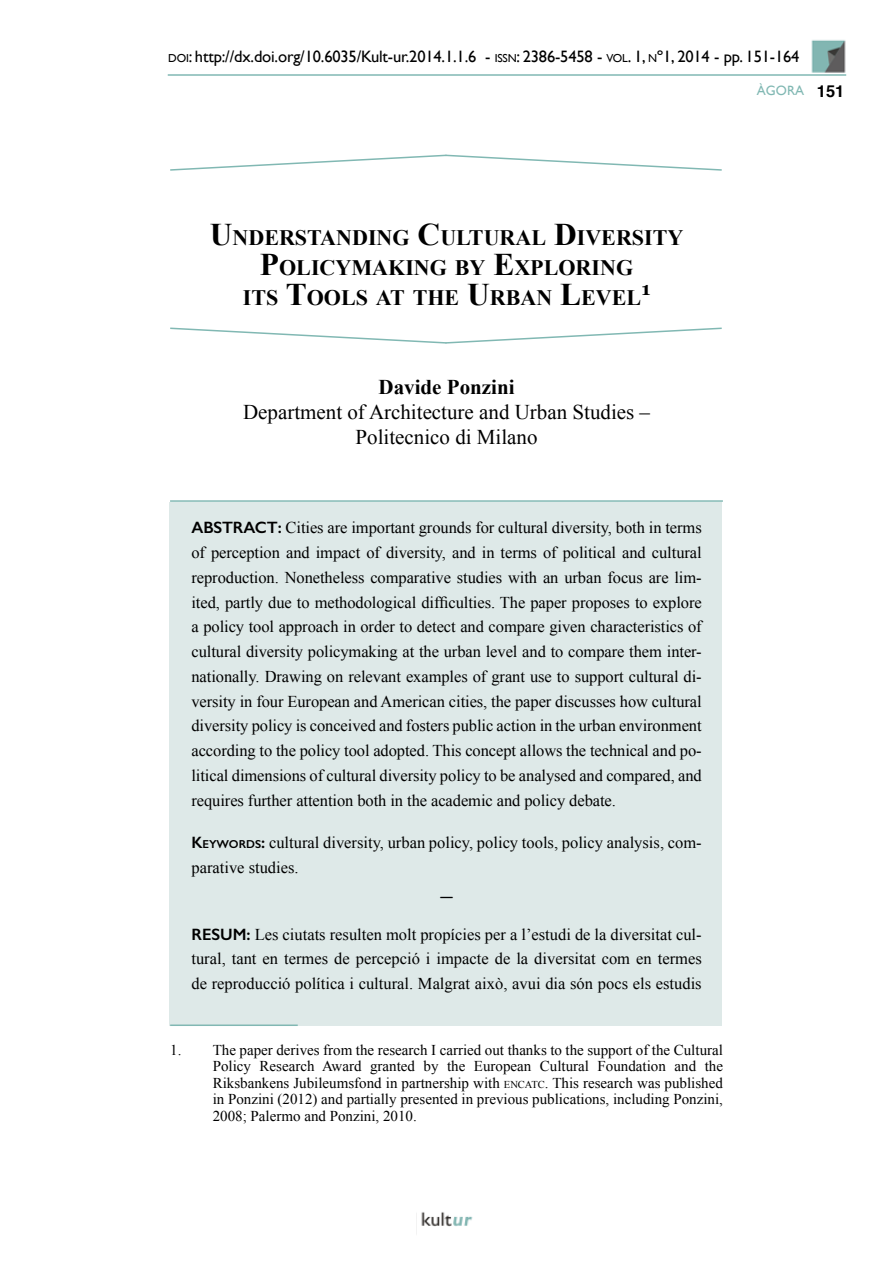
<style>
.page{position:relative;width:893px;height:1263px;background:#fff}
.page>*{position:absolute;margin:0;border:0;box-sizing:border-box;transform-origin:0 0}
.t1{font:700 22.05px/30px "Times New Roman";color:#000;text-align:center}
.t2{font:21px/25.2px "Times New Roman";color:#000;text-align:center}
.t3{font:700 21px "Times New Roman";color:#000}
.t4{font:700 18.3px "Georgia";color:#000}
.t5{font:16.5px/24.8px "Times New Roman";color:#000;text-align:justify}
.t6{font:16.5px "Gill Sans";letter-spacing:-.01em;color:#000}
.t7{font:16.5px "Calibri";color:#000}
.t8{font:15px/16.5px "Times New Roman";color:#000;text-align:justify}
.t9{font:13.5px "Gill Sans";color:#81b8b3}
.s1{font-size:11.55px}
.s2{font-style:inherit}
.s3{font-family:"Helvetica";font-weight:700;font-size:16.5px;color:#000}
.s4{font-size:31.5px}
.s5{font-family:"Gill Sans";font-weight:600}
.s6{font-family:"Gill Sans";font-weight:600;font-size:11.55px}
.s7{font-size:10.5px}
</style>
<div class="page">
<img style="left:421px;top:1212px;width:52px;height:15px">
<img style="left:811px;top:40px;width:35px;height:33px">
<hr style="left:168px;top:74px;width:678px;height:2px;background:#81b8b3">
<div style="left:169px;top:502px;width:553px;height:523px;background:#dee9e8"></div>
<hr style="left:170px;top:1024px;width:128px;height:2px;background:#81b8b3">
<hr style="left:170px;top:500px;width:553px;height:2px;background:#81b8b3">
<svg style="left:170px;top:154px;width:552px;height:17px"></svg>
<svg style="left:170px;top:327px;width:552px;height:17px"></svg>
<p class="t6" style="left:168px;top:47px;width:633px"><span class="s1">DOI</span>: http://dx.doi.org/10.6035/Kult-ur.2014.1.1.6 - <span class="s1">ISSN</span><span class="s2">: 2386-5458 -</span> <span class="s1">VOL</span><span class="s2">. 1,</span> <span class="s1">N</span><span class="s2">º1, 2014 -</span> pp. <span class="s2">151-164</span></p>
<p class="t9" style="left:757px;top:83px;width:89px">ÀGORA <span class="s3">151</span></p>
<h1 class="t1" style="left:210px;top:222px;width:475px"><span class="s4">U</span>NDERSTANDING <span class="s4">C</span>ULTURAL <span class="s4">D</span>IVERSITY<br><span class="s4">P</span>OLICYMAKING BY <span class="s4">E</span>XPLORING<br>ITS <span class="s4">T</span>OOLS AT THE <span class="s4">U</span>RBAN <span class="s4">L</span>EVEL</h1>
<p class="t4" style="left:641px;top:277px;width:10px">1</p>
<p class="t3" style="left:379px;top:372px;width:137px">Davide Ponzini</p>
<p class="t2" style="left:243px;top:399px;width:409px">Department of Architecture and Urban Studies –<br>Politecnico di Milano</p>
<p class="t5" style="left:191px;top:515px;width:512px"><span class="s5">ABSTRACT:</span> Cities are important grounds for cultural diversity, both in terms of perception and impact of diversity, and in terms of political and cultural reproduction. Nonetheless comparative studies with an urban focus are lim&shy;ited, partly due to methodological difficulties. The paper proposes to explore a policy tool approach in order to detect and compare given characteristics of cultural diversity policymaking at the urban level and to compare them inter&shy;nationally. Drawing on relevant examples of grant use to support cultural di&shy;versity in four European and American cities, the paper discusses how cultural diversity policy is conceived and fosters public action in the urban environment according to the policy tool adopted. This concept allows the technical and po&shy;litical dimensions of cultural diversity policy to be analysed and compared, and requires further attention both in the academic and policy debate.</p>
<p class="t5" style="left:191px;top:830px;width:512px"><span class="s5">K</span><span class="s6">EYWORDS</span><span class="s5">:</span> cultural diversity, urban policy, policy tools, policy analysis, com&shy;parative studies.</p>
<p class="t7" style="left:439px;top:886px;width:16px">—</p>
<p class="t5" style="left:191px;top:921px;width:512px"><span class="s5">RESUM:</span> Les ciutats resulten molt propícies per a l’estudi de la diversitat cul&shy;tural, tant en termes de percepció i impacte de la diversitat com en termes de reproducció política i cultural. Malgrat això, avui dia són pocs els estudis</p>
<p class="t8" style="left:213px;top:1041px;width:512px;text-indent:-43px">1. The paper derives from the research I carried out thanks to the support of the Cultural Policy Research Award granted by the European Cultural Foundation and the Riksbankens Jubileumsfond in partnership with <span class="s7">ENCATC</span>. This research was published in Ponzini (2012) and partially presented in previous publications, including Ponzini, 2008; Palermo and Ponzini, 2010.</p>
</div>
